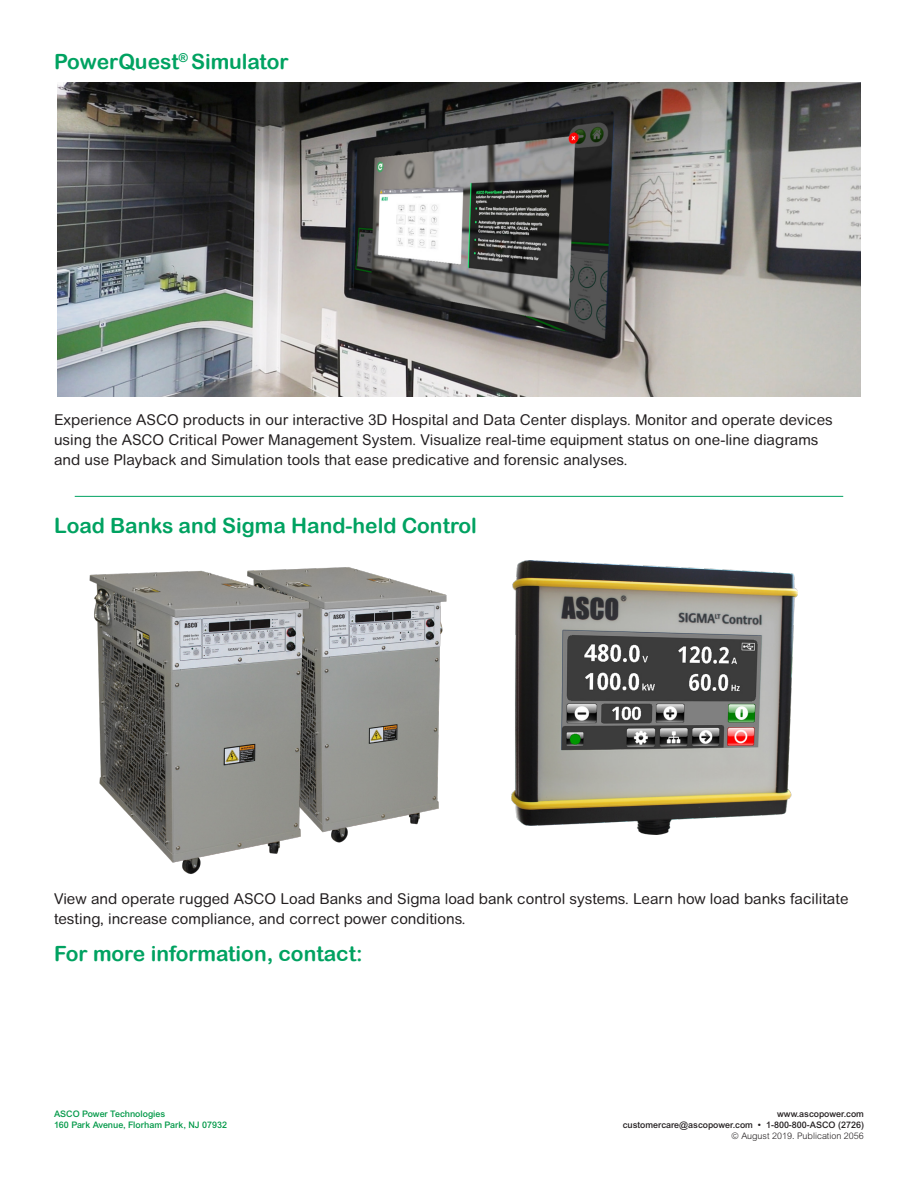
<style>
.page{position:relative;width:918px;height:1188px;background:#fff}
.page>*{position:absolute;margin:0;border:0;box-sizing:border-box;transform-origin:0 0}
.t1{font:21px "Arial Rounded MT Bold";color:#00a261}
.t2{font:15px/20.2px "Arial Rounded MT Pro";color:#231f20}
.t3{font:500 9px "Arial MT Pro";color:#231f20}
.t4{font:500 9px "Arial MT Pro";color:#009847}
.t5{font:300 9px "Arial MT Pro";color:#231f20}
</style>
<div class="page">
<img style="left:311px;top:567px;width:136px;height:276px">
<img style="left:512px;top:561px;width:285px;height:273px">
<img style="left:57px;top:82px;width:804px;height:314px">
<img style="left:89px;top:568px;width:222px;height:306px">
<hr style="left:75px;top:496px;width:768px;height:1px;background:#00a261">
<p class="t1" style="left:54px;top:49px;width:236px">PowerQuest<sup>®</sup> Simulator</p>
<p class="t2" style="left:54px;top:410px;width:780px">Experience ASCO products in our interactive 3D Hospital and Data Center displays. Monitor and operate devices using the ASCO Critical Power Management System. Visualize real-time equipment status on one-line diagrams and use Playback and Simulation tools that ease predicative and forensic analyses.</p>
<p class="t1" style="left:54px;top:513px;width:424px">Load Banks and Sigma Hand-held Control</p>
<p class="t2" style="left:54px;top:889px;width:796px">View and operate rugged ASCO Load Banks and Sigma load bank control systems. Learn how load banks facilitate testing, increase compliance, and correct power conditions.</p>
<p class="t1" style="left:54px;top:941px;width:310px">For more information, contact:</p>
<p class="t4" style="left:54px;top:1109px;width:113px">ASCO Power Technologies</p>
<p class="t4" style="left:54px;top:1120px;width:174px">160 Park Avenue, Florham Park, NJ 07932</p>
<p class="t3" style="left:777px;top:1109px;width:88px">www.ascopower.com</p>
<p class="t3" style="left:623px;top:1120px;width:243px">customercare@ascopower.com • 1-800-800-ASCO (2726)</p>
<p class="t5" style="left:732px;top:1130px;width:134px">© August 2019. Publication 2056</p>
</div>
